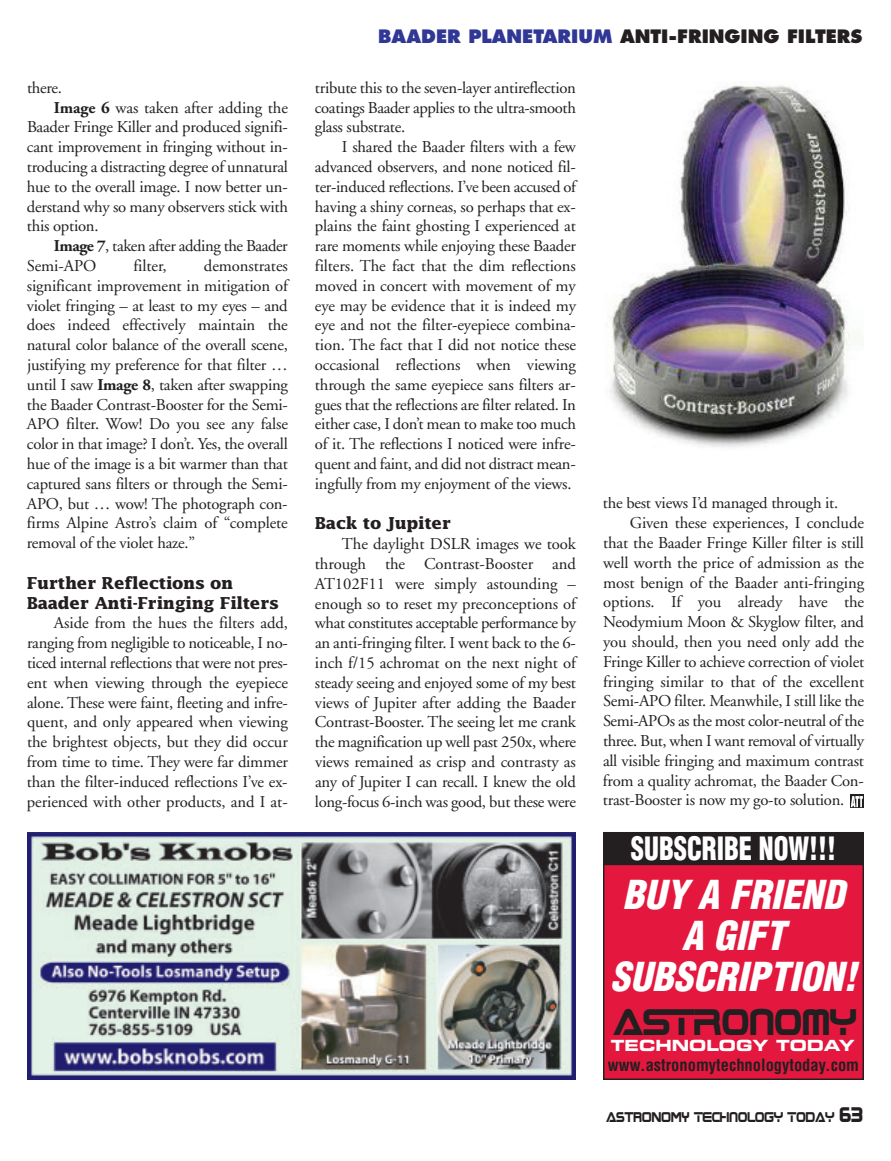
<style>
.page{position:relative;width:891px;height:1161px;background:#fff}
.page>*{position:absolute;margin:0;border:0;box-sizing:border-box;transform-origin:0 0}
.t1{font:italic 900 condensed 39px/41px "Helvetica";letter-spacing:.005em;color:#fff;text-align:center}
.t2{font:900 condensed 31.35px "Helvetica";color:#fff;scale:.85 1}
.t3{font:29.85px "Boom Box";color:#231f20}
.t4{font:800 18px "Futura";color:#231f20}
.t5{font:16.5px/19.8px "Adobe Garamond";letter-spacing:-.015em;color:#231f20;text-align:justify}
.t6{font:700 16.5px/19.8px "Lucida";letter-spacing:-.015em;color:#231f20}
.t7{font:700 condensed 16.5px "Helvetica";color:#231f20}
.t8{font:15.45px "Eurostile Bold Extended Two";color:#fff}
.t9{font:11.4px "Boom Box";color:#231f20;scale:.9 1}
.s1{font-weight:700}
.s2{color:#303795}
.s3{font-size:17.1px}
</style>
<div class="page">
<svg style="left:850px;top:795px;width:14px;height:13px"></svg>
<svg style="left:851px;top:796px;width:12px;height:11px"></svg>
<img style="left:27px;top:833px;width:549px;height:247px">
<div style="left:604px;top:833px;width:259px;height:246px;background:#e4183e"></div>
<div style="left:603px;top:832px;width:261px;height:248px;border:1px solid #231f20"></div>
<div style="left:604px;top:833px;width:259px;height:31px;background:#231f20"></div>
<div style="left:603px;top:832px;width:261px;height:33px;border:1px solid #231f20"></div>
<img style="left:606px;top:84px;width:258px;height:364px">
<p class="t5" style="left:27px;top:79px;width:37px">there.</p>
<p class="t5" style="left:54px;top:99px;width:236px"><span class="s1">Image 6</span> was taken after adding the</p>
<p class="t5" style="left:27px;top:119px;width:262px">Baader Fringe Killer and produced signifi-</p>
<p class="t5" style="left:27px;top:139px;width:262px">cant improvement in fringing without in-</p>
<p class="t5" style="left:27px;top:158px;width:263px">troducing a distracting degree of unnatural</p>
<p class="t5" style="left:27px;top:178px;width:262px">hue to the overall image. I now better un-</p>
<p class="t5" style="left:27px;top:198px;width:263px">derstand why so many observers stick with</p>
<p class="t5" style="left:27px;top:218px;width:73px">this option.</p>
<p class="t5" style="left:54px;top:238px;width:235px"><span class="s1">Image 7</span>, taken after adding the Baader</p>
<p class="t5" style="left:27px;top:257px;width:71px">Semi-APO</p>
<p class="t5" style="left:134px;top:257px;width:35px">filter,</p>
<p class="t5" style="left:27px;top:257px;width:263px;text-indent:177px">demonstrates significant improvement in mitigation of violet fringing – at least to my eyes – and does indeed effectively maintain the natural color balance of the overall scene, justifying my preference for that filter … until I saw <span class="s1">Image 8</span>, taken after swapping the Baader Contrast-Booster for the Semi-APO filter. Wow! Do you see any false color in that image? I don’t. Yes, the overall hue of the image is a bit warmer than that captured sans filters or through the Semi-APO, but … wow! The photograph con&shy;firms Alpine Astro’s claim of “complete removal of the violet haze.”</p>
<p class="t6" style="left:27px;top:573px;width:254px">Further Reflections on<br>Baader Anti-Fringing Filters</p>
<p class="t5" style="left:27px;top:615px;width:263px;text-indent:27px">Aside from the hues the filters add, ranging from negligible to noticeable, I no&shy;ticed internal reflections that were not pres&shy;ent when viewing through the eyepiece alone. These were faint, fleeting and infre&shy;quent, and only appeared when viewing the brightest objects, but they did occur from time to time. They were far dimmer than the filter-induced reflections I’ve ex&shy;perienced with other products, and I at-</p>
<p class="t4" style="left:378px;top:28px;width:486px"><span class="s2">BAADER PLANETARIUM</span> ANTI-FRINGING FILTERS</p>
<p class="t5" style="left:315px;top:79px;width:263px">tribute this to the seven-layer antireflection coatings Baader applies to the ultra-smooth glass substrate.</p>
<p class="t5" style="left:315px;top:139px;width:263px;text-indent:27px">I shared the Baader filters with a few advanced observers, and none noticed fil&shy;ter-induced reflections. I’ve been accused of having a shiny corneas, so perhaps that ex&shy;plains the faint ghosting I experienced at rare moments while enjoying these Baader filters. The fact that the dim reflections moved in concert with movement of my eye may be evidence that it is indeed my eye and not the filter-eyepiece combina&shy;tion. The fact that I did not notice these occasional reflections when viewing through the same eyepiece sans filters ar&shy;gues that the reflections are filter related. In either case, I don’t mean to make too much of it. The reflections I noticed were infre&shy;quent and faint, and did not distract mean&shy;ingfully from my enjoyment of the views.</p>
<p class="t6" style="left:315px;top:514px;width:138px">Back to Jupiter</p>
<p class="t5" style="left:315px;top:536px;width:263px;text-indent:27px">The daylight DSLR images we took through the Contrast-Booster and AT102F11 were simply astounding – enough so to reset my preconceptions of what constitutes acceptable performance by an anti-fringing filter. I went back to the 6- inch f/15 achromat on the next night of steady seeing and enjoyed some of my best views of Jupiter after adding the Baader Contrast-Booster. The seeing let me crank the magnification up well past 250x, where views remained as crisp and contrasty as any of Jupiter I can recall. I knew the old long-focus 6-inch was good, but these were</p>
<p class="t5" style="left:603px;top:495px;width:237px">the best views I’d managed through it.</p>
<p class="t5" style="left:630px;top:515px;width:236px">Given these experiences, I conclude</p>
<p class="t5" style="left:603px;top:534px;width:263px">that the Baader Fringe Killer filter is still</p>
<p class="t5" style="left:603px;top:554px;width:263px">well worth the price of admission as the</p>
<p class="t5" style="left:603px;top:574px;width:263px">most benign of the Baader anti-fringing</p>
<p class="t5" style="left:603px;top:594px;width:263px">options. If you already have the</p>
<p class="t5" style="left:603px;top:614px;width:263px">Neodymium Moon &amp; Skyglow filter, and</p>
<p class="t5" style="left:603px;top:633px;width:263px">you should, then you need only add the</p>
<p class="t5" style="left:603px;top:653px;width:262px">Fringe Killer to achieve correction of violet</p>
<p class="t5" style="left:603px;top:673px;width:263px">fringing similar to that of the excellent</p>
<p class="t5" style="left:603px;top:693px;width:263px">Semi-APO filter. Meanwhile, I still like the</p>
<p class="t5" style="left:603px;top:713px;width:262px">Semi-APOs as the most color-neutral of the</p>
<p class="t5" style="left:603px;top:732px;width:263px">three. But, when I want removal of virtually</p>
<p class="t5" style="left:603px;top:752px;width:262px">all visible fringing and maximum contrast</p>
<p class="t5" style="left:603px;top:772px;width:262px">from a quality achromat, the Baader Con-</p>
<p class="t5" style="left:603px;top:792px;width:243px">trast-Booster is now my go-to solution.</p>
<h2 class="t2" style="left:631px;top:831px;width:243px">SUBSCRIBE NOW!!!</h2>
<h1 class="t1" style="left:610px;top:875px;width:247px">BUY A FRIEND<br>A GIFT<br>SUBSCRIPTION!</h1>
<h3 class="t3" style="left:613px;top:1008px;width:244px">ASTRONOMY</h3>
<p class="t8" style="left:611px;top:1039px;width:245px">TECHNOLOGY TODAY</p>
<p class="t7" style="left:608px;top:1056px;width:253px">www.astronomytechnologytoday.com</p>
<p class="t9" style="left:606px;top:1112px;width:286px">ASTRONOMY TECHNOLOGY TODAY <span class="s3">63</span></p>
</div>
